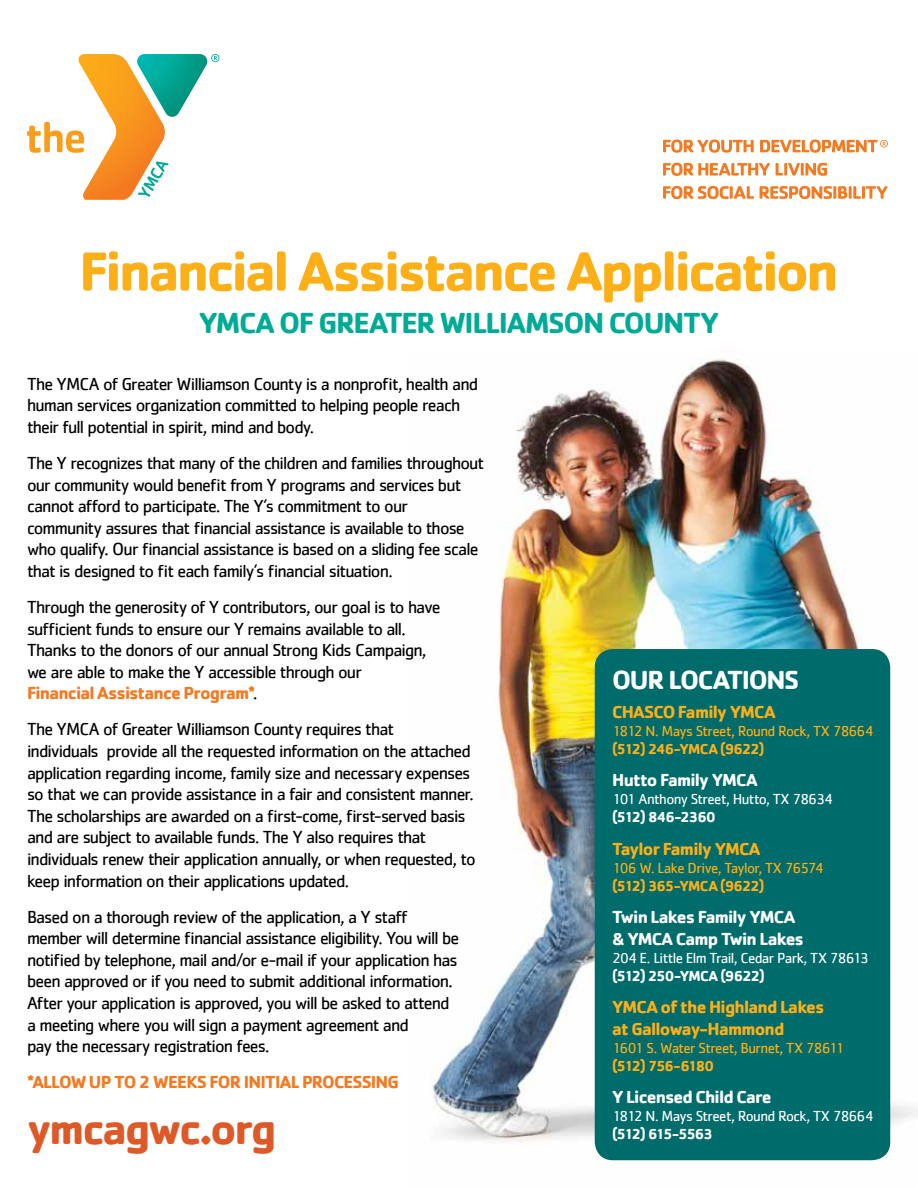
<style>
.page{position:relative;width:918px;height:1188px;background:#fff}
.page>*{position:absolute;margin:0;border:0;box-sizing:border-box;transform-origin:0 0}
.t1{font:700 57px "Cachet";letter-spacing:-.055em;color:#fcaf17}
.t2{font:700 45px "Cachet";letter-spacing:-.055em;color:#dd5928}
.t3{font:700 30px "Cachet";letter-spacing:-.045em;color:#00ab95}
.t4{font:700 27px "Cachet";letter-spacing:-.05em;color:#fff}
.t5{font:18px/21.6px "Cachet";letter-spacing:-.05em;color:#000}
.t6{font:700 18px/21.6px "Cachet";letter-spacing:-.045em;color:#fcaf17}
.t7{font:700 18px/21.6px "Cachet";letter-spacing:-.045em;color:#fff}
.t8{font:700 18px "Cachet";letter-spacing:-.045em;color:#f47920}
.t9{font:15px "Cachet";letter-spacing:-.04em;color:#fff}
.t10{font:15px "Cachet";letter-spacing:-.045em;color:#fcaf17}
.t11{font:700 15px "Cachet";letter-spacing:-.07em;color:#fcaf17}
.t12{font:700 15px "Cachet";letter-spacing:-.07em;color:#fff}
.t13{font:700 15px "Cachet";letter-spacing:-.11em;color:#fcaf17}
.t14{font:700 15px "Cachet";letter-spacing:-.11em;color:#fff}
.s1{font-weight:700;color:#f47920}
</style>
<div class="page">
<img style="left:431px;top:358px;width:487px;height:803px">
<div style="left:595px;top:649px;width:295px;height:511px;background:#006b6b;border-radius:18px"></div>
<svg style="left:27px;top:54px;width:192px;height:146px"></svg>
<svg style="left:663px;top:140px;width:91px;height:13px"></svg>
<svg style="left:663px;top:163px;width:107px;height:13px"></svg>
<svg style="left:776px;top:163px;width:51px;height:13px"></svg>
<svg style="left:663px;top:186px;width:91px;height:13px"></svg>
<svg style="left:760px;top:186px;width:127px;height:13px"></svg>
<svg style="left:760px;top:140px;width:128px;height:13px"></svg>
<h1 class="t1" style="left:79px;top:235px;width:761px">Financial Assistance Application</h1>
<h3 class="t3" style="left:199px;top:303px;width:522px">YMCA OF GREATER WILLIAMSON COUNTY</h3>
<p class="t5" style="left:27px;top:373px;width:453px">The YMCA of Greater Williamson County is a nonprofit, health and human services organization committed to helping people reach their full potential in spirit, mind and body.</p>
<p class="t5" style="left:27px;top:452px;width:459px">The Y recognizes that many of the children and families throughout our community would benefit from Y programs and services but cannot afford to participate. The Y’s commitment to our community assures that financial assistance is available to those who qualify. Our financial assistance is based on a sliding fee scale that is designed to fit each family’s financial situation.</p>
<p class="t5" style="left:27px;top:596px;width:415px">Through the generosity of Y contributors, our goal is to have sufficient funds to ensure our Y remains available to all.<br>Thanks to the donors of our annual Strong Kids Campaign, we are able to make the Y accessible through our<br><span class="s1">Financial Assistance Program*</span>.</p>
<p class="t5" style="left:27px;top:718px;width:450px">The YMCA of Greater Williamson County requires that<br>individuals provide all the requested information on the attached application regarding income, family size and necessary expenses so that we can provide assistance in a fair and consistent manner.<br>The scholarships are awarded on a first-come, first-served basis and are subject to available funds. The Y also requires that individuals renew their application annually, or when requested, to keep information on their applications updated.</p>
<p class="t5" style="left:27px;top:905px;width:434px">Based on a thorough review of the application, a Y staff member will determine financial assistance eligibility. You will be notified by telephone, mail and/or e-mail if your application has been approved or if you need to submit additional information.<br>After your application is approved, you will be asked to attend a meeting where you will sign a payment agreement and<br>pay the necessary registration fees.</p>
<p class="t8" style="left:27px;top:1070px;width:374px">*ALLOW UP TO 2 WEEKS FOR INITIAL PROCESSING</p>
<h3 class="t4" style="left:612px;top:662px;width:189px">OUR LOCATIONS</h3>
<p class="t6" style="left:612px;top:700px;width:165px">CHASCO Family YMCA</p>
<p class="t10" style="left:612px;top:722px;width:263px">1812 N. Mays Street, Round Rock, TX 78664</p>
<p class="t11" style="left:612px;top:739px;width:154px">(512) 246-YMCA (9622)</p>
<p class="t7" style="left:612px;top:769px;width:147px">Hutto Family YMCA</p>
<p class="t9" style="left:612px;top:790px;width:222px">101 Anthony Street, Hutto, TX 78634</p>
<p class="t12" style="left:612px;top:807px;width:105px">(512) 846-2360</p>
<p class="t6" style="left:612px;top:837px;width:150px">Taylor Family YMCA</p>
<p class="t10" style="left:612px;top:859px;width:213px">106 W. Lake Drive, Taylor, TX 76574</p>
<p class="t11" style="left:612px;top:876px;width:154px">(512) 365-YMCA (9622)</p>
<p class="t7" style="left:612px;top:905px;width:193px">Twin Lakes Family YMCA &amp; YMCA Camp Twin Lakes</p>
<p class="t9" style="left:612px;top:949px;width:258px">204 E. Little Elm Trail, Cedar Park, TX 78613</p>
<p class="t12" style="left:612px;top:966px;width:154px">(512) 250-YMCA (9622)</p>
<p class="t6" style="left:612px;top:995px;width:214px">YMCA of the Highland Lakes at Galloway-Hammond</p>
<p class="t10" style="left:612px;top:1039px;width:233px">1601 S. Water Street, Burnet, TX 78611</p>
<p class="t13" style="left:612px;top:1056px;width:103px">(512) 756-6180</p>
<p class="t7" style="left:612px;top:1085px;width:161px">Y Licensed Child Care</p>
<p class="t9" style="left:612px;top:1107px;width:263px">1812 N. Mays Street, Round Rock, TX 78664</p>
<h2 class="t2" style="left:27px;top:1100px;width:251px">ymcagwc.org</h2>
<p class="t14" style="left:612px;top:1124px;width:102px">(512) 615-5563</p>
</div>
